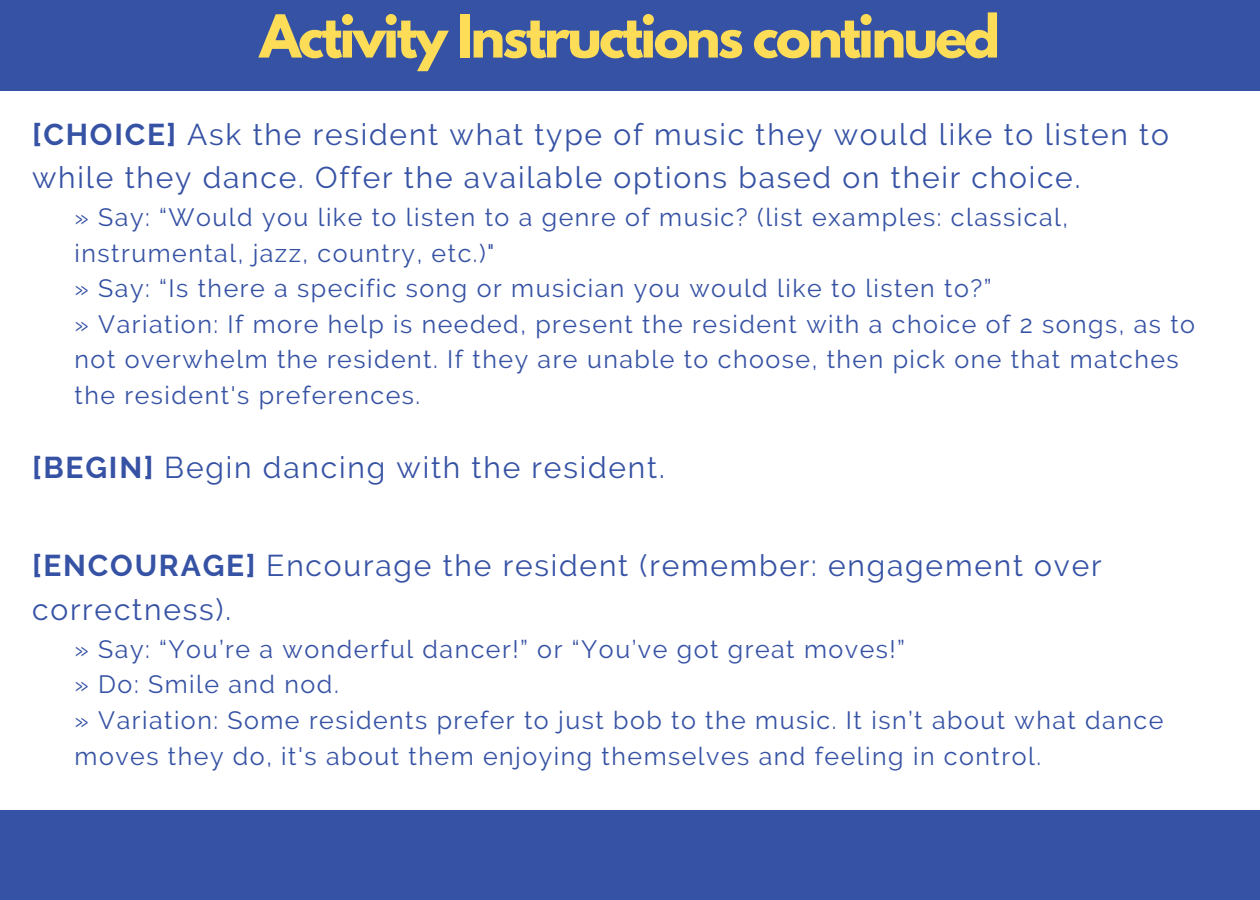
<style>
.page{position:relative;width:1260px;height:900px;background:#fff}
.page>*{position:absolute;margin:0;border:0;box-sizing:border-box;transform-origin:0 0}
.t1{font:700 52.5px "League Spartan";letter-spacing:-.05em;color:#fddd57}
.t2{font:30px/43.5px "Raleway";letter-spacing:.06em;color:#3652a4}
.t3{font:25px/35.5px "Raleway";letter-spacing:.06em;color:#3652a4}
.s1{font-weight:700}
</style>
<div class="page">
<div style="left:0;top:0;width:1260px;height:90px;background:#3652a4"></div>
<div style="left:0;top:810px;width:1260px;height:90px;background:#3652a4"></div>
<p class="t1" style="left:260px;top:10px;width:742px">Activity Instructions continued</p>
<p class="t2" style="left:32px;top:112px;width:1138px"><span class="s1">[CHOICE]</span> Ask the resident what type of music they would like to listen to while they dance. Offer the available options based on their choice.</p>
<p class="t3" style="left:75px;top:200px;width:995px">» Say: “Would you like to listen to a genre of music? (list examples: classical, instrumental, jazz, country, etc.)"</p>
<p class="t3" style="left:75px;top:271px;width:919px">» Say: “Is there a specific song or musician you would like to listen to?”</p>
<p class="t3" style="left:75px;top:306px;width:1122px">» Variation: If more help is needed, present the resident with a choice of 2 songs, as to not overwhelm the resident. If they are unable to choose, then pick one that matches the resident's preferences.</p>
<p class="t2" style="left:32px;top:446px;width:634px"><span class="s1">[BEGIN]</span> Begin dancing with the resident.</p>
<p class="t2" style="left:32px;top:544px;width:1071px"><span class="s1">[ENCOURAGE]</span> Encourage the resident (remember: engagement over correctness).</p>
<p class="t3" style="left:75px;top:631px;width:832px">» Say: “You’re a wonderful dancer!” or “You’ve got great moves!”</p>
<p class="t3" style="left:75px;top:667px;width:266px">» Do: Smile and nod.</p>
<p class="t3" style="left:75px;top:702px;width:1090px">» Variation: Some residents prefer to just bob to the music. It isn’t about what dance moves they do, it's about them enjoying themselves and feeling in control.</p>
</div>
